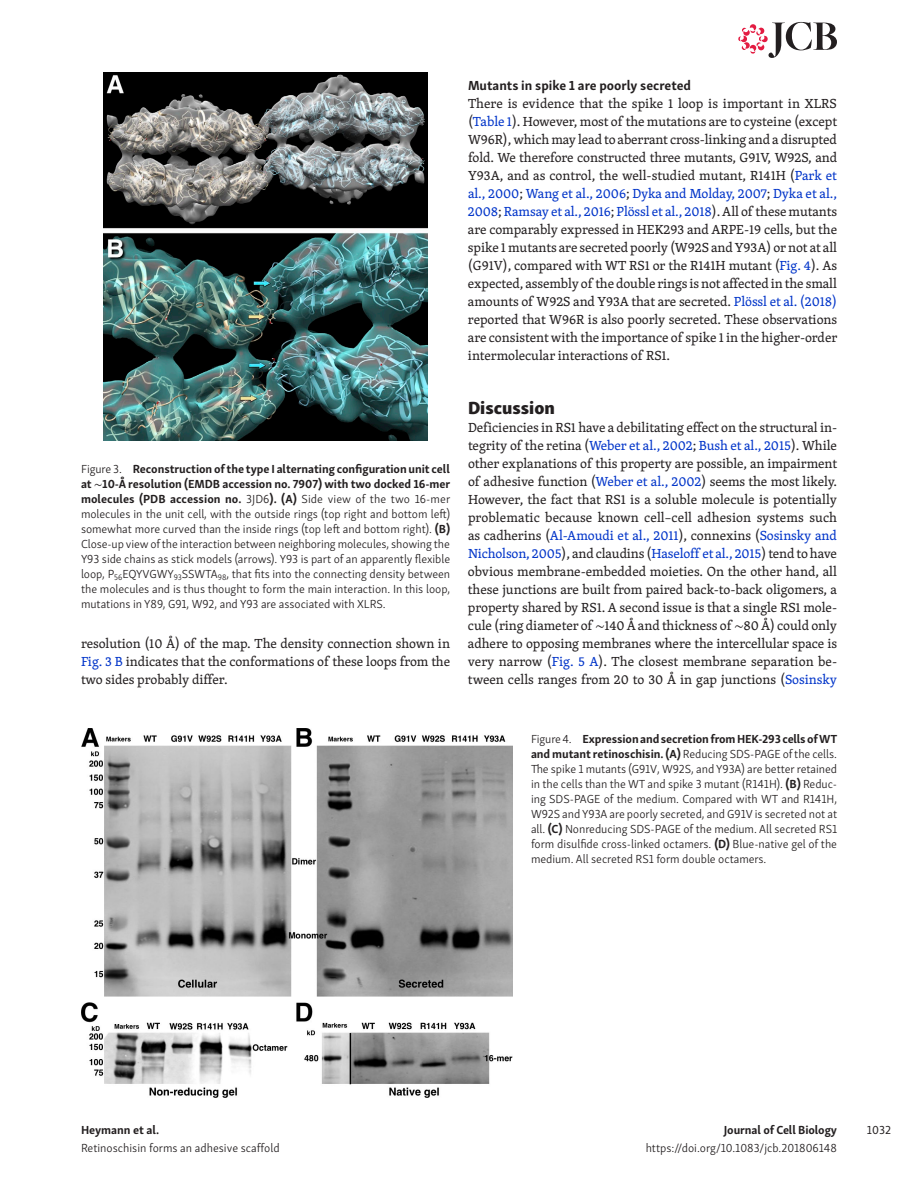
<style>
.page{position:relative;width:918px;height:1188px;background:#fff}
.page>*{position:absolute;margin:0;border:0;box-sizing:border-box;transform-origin:0 0}
.t1{font:18px "Skolar Sans PE Eb";color:#231f20}
.t2{font:13.5px/18px "Skolar PE";letter-spacing:-.005em;color:#231f20;text-align:justify}
.t3{font:700 13.5px "Skolar Sans PE";color:#231f20}
.t4{font:300 12px/15px "Skolar Sans PE";letter-spacing:-.005em;color:#231f20;text-align:justify}
.t5{font:700 12px "Skolar Sans PE";letter-spacing:-.005em;color:#231f20}
.t6{font:12px "Skolar Sans PE";color:#231f20}
.s1{font-weight:700}
.s2{font-family:"STIX";font-weight:400}
.s3{color:#0034c9}
.s4{font-family:"STIX"}
</style>
<div class="page">
<svg style="left:738px;top:22px;width:99px;height:36px"></svg>
<img style="left:104px;top:72px;width:323px;height:368px">
<img style="left:81px;top:728px;width:432px;height:370px">
<p class="t4" style="left:81px;top:461px;width:371px">Figure 3. <span class="s1">Reconstruction of the type I alternating configuration unit cell at</span> <span class="s2">∼</span><span class="s1">10-Å resolution (EMDB accession no. 7907) with two docked 16-mer molecules (PDB accession no.</span> 3JD6<span class="s1">). (A)</span> Side view of the two 16-mer molecules in the unit cell, with the outside rings (top right and bottom left) somewhat more curved than the inside rings (top left and bottom right). <span class="s1">(B)<br></span>Close-up view of the interaction between neighboring molecules, showing the Y93 side chains as stick models (arrows). Y93 is part of an apparently flexible loop, P<sub>56</sub>EQYVGWY<sub>93</sub>SSWTA<sub>98</sub>, that fits into the connecting density between the molecules and is thus thought to form the main interaction. In this loop, mutations in Y89, G91, W92, and Y93 are associated with XLRS.</p>
<p class="t2" style="left:81px;top:634px;width:371px">resolution (10 Å) of the map. The density connection shown in <span class="s3">Fig. 3 B</span> indicates that the conformations of these loops from the two sides probably differ.</p>
<p class="t3" style="left:468px;top:74px;width:225px">Mutants in spike 1 are poorly secreted</p>
<p class="t2" style="left:468px;top:94px;width:371px">There is evidence that the spike 1 loop is important in XLRS (<span class="s3">Table 1</span>). However, most of the mutations are to cysteine (except W96R), which may lead to aberrant cross-linking and a disrupted fold. We therefore constructed three mutants, G91V, W92S, and Y93A, and as control, the well-studied mutant, R141H (<span class="s3">Park et al., 2000</span>; <span class="s3">Wang et al., 2006</span>; <span class="s3">Dyka and Molday, 2007</span>; <span class="s3">Dyka et al., 2008</span>; <span class="s3">Ramsay et al., 2016</span>; <span class="s3">Plössl et al., 2018</span>). All of these mutants are comparably expressed in HEK293 and ARPE-19 cells, but the spike 1 mutants are secreted poorly (W92S and Y93A) or not at all (G91V), compared with WT RS1 or the R141H mutant (<span class="s3">Fig. 4</span>). As expected, assembly of the double rings is not affected in the small amounts of W92S and Y93A that are secreted. <span class="s3">Plössl et al. (2018) </span>reported that W96R is also poorly secreted. These observations are consistent with the importance of spike 1 in the higher-order intermolecular interactions of RS1.</p>
<h1 class="t1" style="left:468px;top:392px;width:88px">Discussion</h1>
<p class="t2" style="left:468px;top:418px;width:371px">Deficiencies in RS1 have a debilitating effect on the structural in&shy;tegrity of the retina (<span class="s3">Weber et al., 2002</span>; <span class="s3">Bush et al., 2015</span>). While other explanations of this property are possible, an impairment of adhesive function (<span class="s3">Weber et al., 2002</span>) seems the most likely.<br>However, the fact that RS1 is a soluble molecule is potentially problematic because known cell–cell adhesion systems such as cadherins (<span class="s3">Al-Amoudi et al., 2011</span>), connexins (<span class="s3">Sosinsky and Nicholson, 2005</span>), and claudins (<span class="s3">Haseloff et al., 2015</span>) tend to have obvious membrane-embedded moieties. On the other hand, all these junctions are built from paired back-to-back oligomers, a property shared by RS1. A second issue is that a single RS1 mole&shy;cule (ring diameter of <span class="s4">∼</span>140 Å and thickness of <span class="s4">∼</span>80 Å) could only adhere to opposing membranes where the intercellular space is very narrow (<span class="s3">Fig. 5 A</span>). The closest membrane separation be&shy;tween cells ranges from 20 to 30 Å in gap junctions (<span class="s3">Sosinsky</span></p>
<p class="t4" style="left:531px;top:731px;width:308px">Figure 4. <span class="s1">Expression and secretion from HEK-293 cells of WT and mutant retinoschisin. (A)</span> Reducing SDS-PAGE of the cells.<br>The spike 1 mutants (G91V, W92S, and Y93A) are better retained in the cells than the WT and spike 3 mutant (R141H). <span class="s1">(B)</span> Reduc&shy;ing SDS-PAGE of the medium. Compared with WT and R141H, W92S and Y93A are poorly secreted, and G91V is secreted not at all. <span class="s1">(C)</span> Nonreducing SDS-PAGE of the medium. All secreted RS1 form disulfide cross-linked octamers. <span class="s1">(D)</span> Blue-native gel of the medium. All secreted RS1 form double octamers.</p>
<p class="t5" style="left:81px;top:1120px;width:80px">Heymann et al.</p>
<p class="t4" style="left:81px;top:1140px;width:200px">Retinoschisin forms an adhesive scaffold</p>
<p class="t5" style="left:724px;top:1120px;width:115px">Journal of Cell Biology</p>
<p class="t4" style="left:646px;top:1140px;width:193px">https://doi.org/10.1083/jcb.201806148</p>
<p class="t6" style="left:867px;top:1121px;width:26px">1032</p>
</div>
